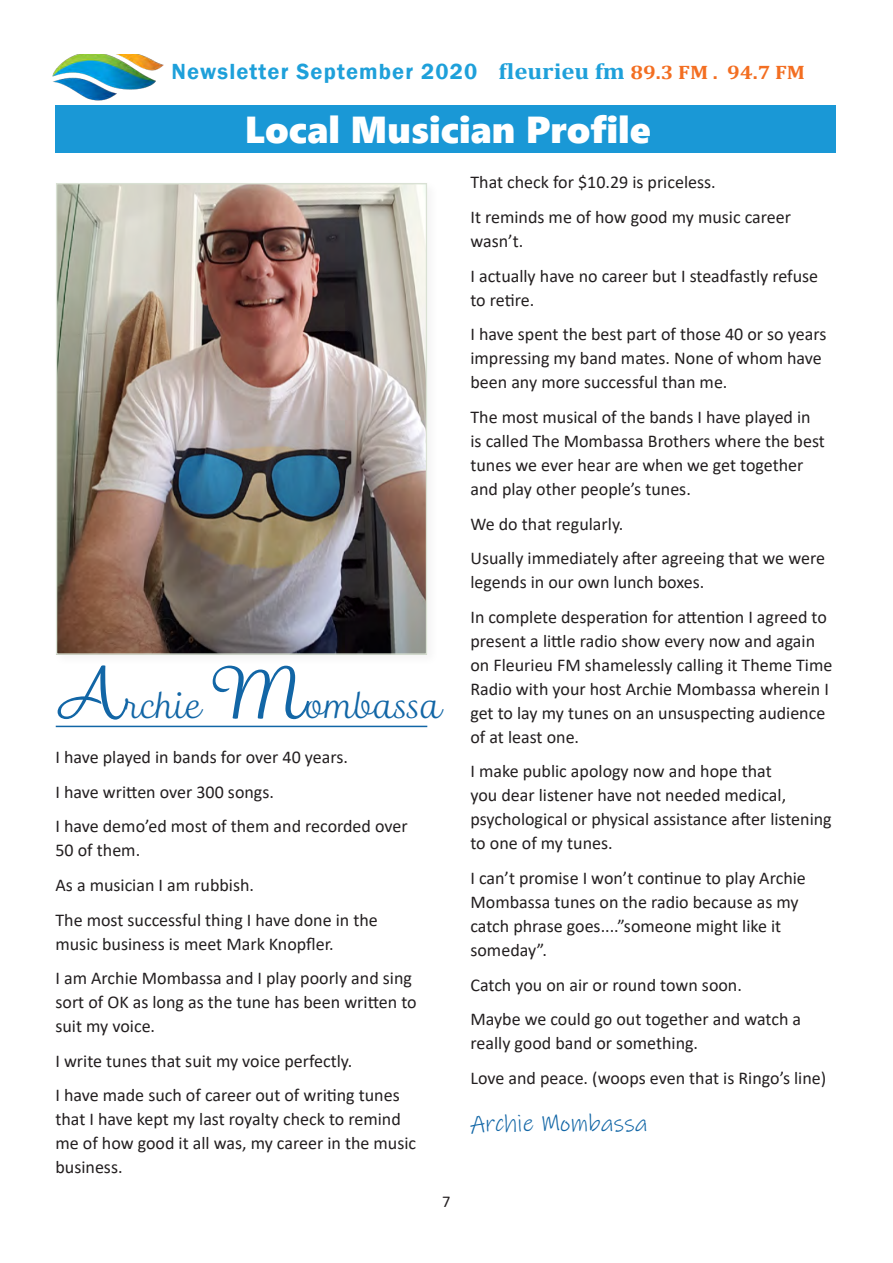
<style>
.page{position:relative;width:893px;height:1263px;background:#fff}
.page>*{position:absolute;margin:0;border:0;box-sizing:border-box;transform-origin:0 0}
.t1{font:37.5px "Segoe UI Black";color:#fff}
.t2{font:34.5px "Madre Script";color:#1266a6}
.Main_Paragraph{font:24px "Ink Free";color:#1266a6}
.t3{font:600 22.5px "Franklin Gothic";letter-spacing:.05em;color:#1ea0da}
.Main_Paragraph-2{font:18px/24px "Calibri";color:#231f20}
.t4{font:16.5px "Calibri";color:#231f20}
.s1{font-family:"Cambria";font-weight:700}
.s2{font-family:"Cambria";font-weight:700;font-size:19.5px;color:#f36e21}
.s3{font-size:67.5px}
</style>
<div class="page">
<div style="left:55px;top:106px;width:781px;height:47px;background:#1a98d6"></div>
<hr style="left:56px;top:726px;width:371px;height:1px;background:#1266a6">
<div style="left:55px;top:180px;width:374px;height:476px;background:#fff;opacity:.5"></div>
<img style="left:52px;top:54px;width:111px;height:46px">
<p class="t3" style="left:172px;top:58px;width:635px">Newsletter September 2020 <span class="s1">fleurieu fm</span> <span class="s2">89.3 FM . 94.7 FM</span></p>
<p class="t1" style="left:245px;top:102px;width:407px">Local Musician Profile</p>
<p class="t2" style="left:56px;top:686px;width:388px"><span class="s3">A</span>rchie <span class="s3">M</span>ombassa</p>
<p class="Main_Paragraph-2" style="left:55px;top:745px;width:294px">I have played in bands for over 40 years.</p>
<p class="Main_Paragraph-2" style="left:55px;top:779px;width:220px">I have written over 300 songs.</p>
<p class="Main_Paragraph-2" style="left:55px;top:814px;width:354px">I have demo’ed most of them and recorded over<br>50 of them.</p>
<p class="Main_Paragraph-2" style="left:55px;top:872px;width:200px">As a musician I am rubbish.</p>
<p class="Main_Paragraph-2" style="left:55px;top:907px;width:324px">The most successful thing I have done in the music business is meet Mark Knopfler.</p>
<p class="Main_Paragraph-2" style="left:55px;top:966px;width:363px">I am Archie Mombassa and I play poorly and sing sort of OK as long as the tune has been written to suit my voice.</p>
<p class="Main_Paragraph-2" style="left:55px;top:1048px;width:298px">I write tunes that suit my voice perfectly.</p>
<p class="Main_Paragraph-2" style="left:55px;top:1083px;width:362px">I have made such of career out of writing tunes that I have kept my last royalty check to remind me of how good it all was, my career in the music business.</p>
<p class="t4" style="left:442px;top:1190px;width:10px">7</p>
<p class="Main_Paragraph-2" style="left:470px;top:170px;width:247px">That check for $10.29 is priceless.</p>
<p class="Main_Paragraph-2" style="left:470px;top:205px;width:322px">It reminds me of how good my music career wasn’t.</p>
<p class="Main_Paragraph-2" style="left:470px;top:263px;width:349px">I actually have no career but I steadfastly refuse to retire.</p>
<p class="Main_Paragraph-2" style="left:470px;top:322px;width:357px">I have spent the best part of those 40 or so years impressing my band mates. None of whom have been any more successful than me.</p>
<p class="Main_Paragraph-2" style="left:470px;top:404px;width:356px">The most musical of the bands I have played in is called The Mombassa Brothers where the best tunes we ever hear are when we get together and play other people’s tunes.</p>
<p class="Main_Paragraph-2" style="left:470px;top:511px;width:155px">We do that regularly.</p>
<p class="Main_Paragraph-2" style="left:470px;top:546px;width:356px">Usually immediately after agreeing that we were legends in our own lunch boxes.</p>
<p class="Main_Paragraph-2" style="left:470px;top:604px;width:363px">In complete desperation for attention I agreed to present a little radio show every now and again on Fleurieu FM shamelessly calling it Theme Time Radio with your host Archie Mombassa wherein I get to lay my tunes on an unsuspecting audience of at least one.</p>
<p class="Main_Paragraph-2" style="left:470px;top:759px;width:363px">I make public apology now and hope that<br>you dear listener have not needed medical, psychological or physical assistance after listening to one of my tunes.</p>
<p class="Main_Paragraph-2" style="left:470px;top:865px;width:337px">I can’t promise I won’t continue to play Archie Mombassa tunes on the radio because as my catch phrase goes....”someone might like it someday”.</p>
<p class="Main_Paragraph-2" style="left:470px;top:972px;width:273px">Catch you on air or round town soon.</p>
<p class="Main_Paragraph-2" style="left:470px;top:1007px;width:332px">Maybe we could go out together and watch a really good band or something.</p>
<p class="Main_Paragraph-2" style="left:470px;top:1065px;width:357px">Love and peace. (woops even that is Ringo’s line)</p>
<p class="Main_Paragraph" style="left:470px;top:1109px;width:179px">Archie Mombassa</p>
</div>
